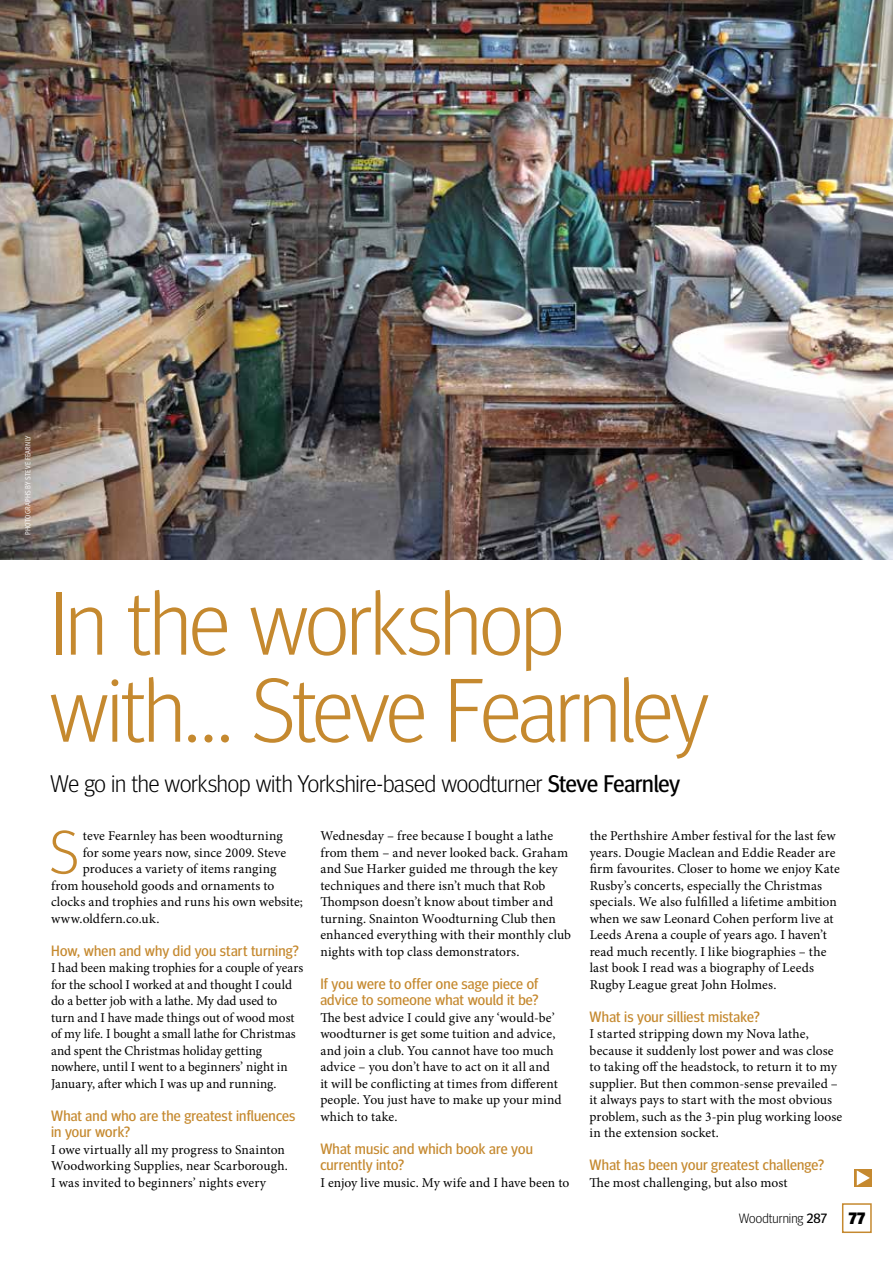
<style>
.page{position:relative;width:893px;height:1263px;background:#fff}
.page>*{position:absolute;margin:0;border:0;box-sizing:border-box;transform-origin:0 0}
.t1{font:300 90px/87px "Meta Headline";letter-spacing:-.025em;color:#c5892f}
.t2{font:300 60.9px "Meta Headline";color:#c5892f}
.t3{font:300 24px "Meta Headline";letter-spacing:-.01em;color:#000}
.t4{font:900 16.5px "Meta Headline";color:#000}
.t5{font:15px/16.5px "Meta Headline";letter-spacing:.015em;color:#c5892f}
.t6{font:13.5px/16.5px "Minion Pro";letter-spacing:.005em;color:#000}
.t7{font:300 13.5px "Meta Headline";letter-spacing:.005em;color:#000}
.t8{font:7.5px "Meta Cond Normal";letter-spacing:.03em;color:#fff}
.s1{font-weight:400}
</style>
<div class="page">
<div style="left:842px;top:1203px;width:30px;height:30px;border:2px solid #c5892f"></div>
<img style="left:0;top:0;width:893px;height:560px">
<div style="left:855px;top:1169px;width:17px;height:17px;background:#c5892f"></div>
<svg style="left:856px;top:1170px;width:14px;height:16px"></svg>
<p class="t8" style="left:24px;top:535px;width:101px;rotate:-90deg">PHOTOGRAPHS BY STEVE FEARNLY</p>
<h1 class="t1" style="left:49px;top:578px;width:661px">In the workshop with… Steve Fearnley</h1>
<h3 class="t3" style="left:50px;top:769px;width:631px">We go in the workshop with Yorkshire-based woodturner <span class="s1">Steve Fearnley</span></h3>
<p class="t6" style="left:320px;top:828px;width:252px">Wednesday – free because I bought a lathe from them – and never looked back. Graham and Sue Harker guided me through the key techniques and there isn’t much that Rob Thompson doesn’t know about timber and turning. Snainton Woodturning Club then enhanced everything with their monthly club nights with top class demonstrators.</p>
<p class="t5" style="left:320px;top:975px;width:220px">If you were to offer one sage piece of advice to someone what would it be?</p>
<p class="t6" style="left:320px;top:1009px;width:243px">The best advice I could give any ‘would-be’ woodturner is get some tuition and advice, and join a club. You cannot have too much advice – you don’t have to act on it all and<br>it will be conflicting at times from different people. You just have to make up your mind which to take.</p>
<p class="t5" style="left:320px;top:1140px;width:214px">What music and which book are you currently into?</p>
<p class="t6" style="left:320px;top:1174px;width:251px">I enjoy live music. My wife and I have been to</p>
<h2 class="t2" style="left:49px;top:816px;width:31px">S</h2>
<p class="t6" style="left:83px;top:828px;width:201px">teve Fearnley has been woodturning</p>
<p class="t6" style="left:590px;top:828px;width:252px">the Perthshire Amber festival for the last few years. Dougie Maclean and Eddie Reader are firm favourites. Closer to home we enjoy Kate Rusby’s concerts, especially the Christmas specials. We also fulfilled a lifetime ambition when we saw Leonard Cohen perform live at Leeds Arena a couple of years ago. I haven’t read much recently. I like biographies – the last book I read was a biography of Leeds Rugby League great John Holmes.</p>
<p class="t5" style="left:590px;top:1008px;width:171px">What is your silliest mistake?</p>
<p class="t6" style="left:590px;top:1026px;width:254px">I started stripping down my Nova lathe, because it suddenly lost power and was close to taking off the headstock, to return it to my supplier. But then common-sense prevailed – it always pays to start with the most obvious problem, such as the 3-pin plug working loose in the extension socket.</p>
<p class="t5" style="left:590px;top:1157px;width:236px">What has been your greatest challenge?</p>
<p class="t6" style="left:590px;top:1174px;width:199px">The most challenging, but also most</p>
<p class="t6" style="left:83px;top:844px;width:205px">for some years now, since 2009. Steve</p>
<p class="t6" style="left:83px;top:861px;width:195px">produces a variety of items ranging</p>
<p class="t6" style="left:51px;top:877px;width:225px">from household goods and ornaments to</p>
<p class="t6" style="left:51px;top:894px;width:253px">clocks and trophies and runs his own website;</p>
<p class="t6" style="left:51px;top:910px;width:110px">www.oldfern.co.uk.</p>
<p class="t5" style="left:51px;top:942px;width:249px">How, when and why did you start turning?</p>
<p class="t6" style="left:51px;top:960px;width:254px">I had been making trophies for a couple of years for the school I worked at and thought I could do a better job with a lathe. My dad used to turn and I have made things out of wood most of my life. I bought a small lathe for Christmas and spent the Christmas holiday getting nowhere, until I went to a beginners’ night in January, after which I was up and running.</p>
<p class="t5" style="left:51px;top:1107px;width:246px">What and who are the greatest influences in your work?</p>
<p class="t6" style="left:51px;top:1141px;width:238px">I owe virtually all my progress to Snainton<br>Woodworking Supplies, near Scarborough.<br>I was invited to beginners’ nights every</p>
<p class="t7" style="left:739px;top:1211px;width:90px">Woodturning <span class="s1">287</span></p>
<p class="t4" style="left:849px;top:1208px;width:18px">77</p>
</div>
